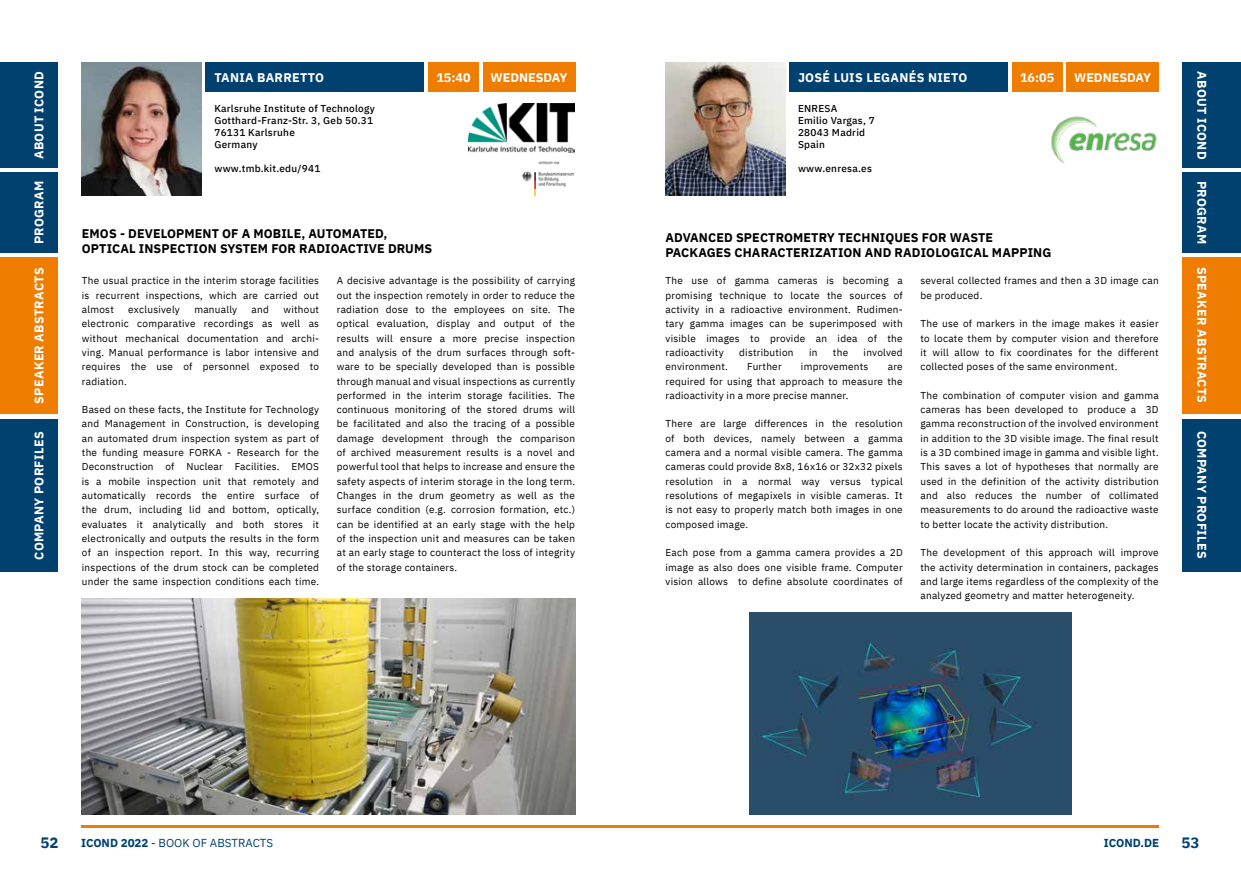
<style>
.page{position:relative;width:1241px;height:886px;background:#fff}
.page>*{position:absolute;margin:0;border:0;box-sizing:border-box;transform-origin:0 0}
.t1{font:700 15px "IBM Plex Sans";color:#004170}
.t2{font:700 12.5px/15px "IBM Plex Sans";letter-spacing:.01em;color:#000}
.t3{font:700 12.5px "IBM Plex Sans";letter-spacing:.025em;color:#fff}
.t4{font:700 12.5px "IBM Plex Sans";color:#fff}
.t5{font:11.5px "IBM Plex Sans";color:#004170}
.t6{font:700 11.5px "IBM Plex Sans";color:#004170}
.t7{font:10px/14.2px "IBM Plex Sans";letter-spacing:.025em;color:#000;text-align:justify}
.t8{font:500 10px/12px "IBM Plex Sans";letter-spacing:.025em;color:#000}
.s1{font-weight:700}
</style>
<div class="page">
<div style="left:205px;top:63px;width:219px;height:29px;background:#004170"></div>
<div style="left:788px;top:63px;width:219px;height:29px;background:#004170"></div>
<div style="left:1182px;top:62px;width:58px;height:105px;background:#004170"></div>
<div style="left:1182px;top:172px;width:58px;height:80px;background:#004170"></div>
<div style="left:1182px;top:257px;width:58px;height:156px;background:#ef7d00"></div>
<div style="left:1182px;top:419px;width:58px;height:152px;background:#004170"></div>
<hr style="left:82px;top:826px;width:1076px;height:2px;background:#ef7d00">
<div style="left:0;top:63px;width:58px;height:105px;background:#004170"></div>
<div style="left:0;top:172px;width:58px;height:81px;background:#004170"></div>
<div style="left:0;top:258px;width:58px;height:156px;background:#ef7d00"></div>
<div style="left:0;top:419px;width:58px;height:153px;background:#004170"></div>
<img style="left:82px;top:63px;width:119px;height:132px">
<img style="left:82px;top:598px;width:493px;height:216px">
<img style="left:749px;top:613px;width:322px;height:201px">
<img style="left:665px;top:63px;width:119px;height:132px">
<div style="left:1066px;top:63px;width:92px;height:29px;background:#ef7d00"></div>
<div style="left:1011px;top:63px;width:51px;height:29px;background:#ef7d00"></div>
<div style="left:483px;top:63px;width:92px;height:29px;background:#ef7d00"></div>
<div style="left:428px;top:63px;width:51px;height:29px;background:#ef7d00"></div>
<img style="left:1051px;top:76px;width:108px;height:88px">
<img style="left:468px;top:104px;width:106px;height:49px">
<img style="left:523px;top:162px;width:50px;height:34px">
<p class="t3" style="left:214px;top:68px;width:111px">TANIA BARRETTO</p>
<p class="t3" style="left:436px;top:68px;width:36px">15:40</p>
<p class="t4" style="left:490px;top:68px;width:78px">WEDNESDAY</p>
<p class="t3" style="left:797px;top:68px;width:171px">JOSÉ LUIS LEGANÉS NIETO</p>
<p class="t3" style="left:1019px;top:68px;width:36px">16:05</p>
<p class="t4" style="left:1073px;top:68px;width:78px">WEDNESDAY</p>
<p class="t3" style="left:1211px;top:71px;width:89px;rotate:90deg">ABOUT ICOND</p>
<p class="t3" style="left:1211px;top:181px;width:65px;rotate:90deg">PROGRAM</p>
<p class="t3" style="left:1211px;top:267px;width:138px;rotate:90deg">SPEAKER ABSTRACTS</p>
<p class="t3" style="left:29px;top:159px;width:89px;rotate:-90deg">ABOUT ICOND</p>
<p class="t3" style="left:29px;top:244px;width:65px;rotate:-90deg">PROGRAM</p>
<p class="t3" style="left:29px;top:404px;width:138px;rotate:-90deg">SPEAKER ABSTRACTS</p>
<p class="t3" style="left:29px;top:560px;width:130px;rotate:-90deg">COMPANY PORFILES</p>
<p class="t3" style="left:1211px;top:431px;width:129px;rotate:90deg">COMPANY PROFILES</p>
<p class="t8" style="left:214px;top:102px;width:162px">Karlsruhe Institute of Technology<br>Gotthard-Franz-Str. 3, Geb 50.31<br>76131 Karlsruhe<br>Germany</p>
<p class="t8" style="left:214px;top:162px;width:107px">www.tmb.kit.edu/941</p>
<p class="t8" style="left:798px;top:102px;width:78px">ENRESA<br>Emilio Vargas, 7<br>28043 Madrid<br>Spain</p>
<p class="t8" style="left:798px;top:162px;width:75px">www.enresa.es</p>
<p class="t2" style="left:82px;top:225px;width:352px">EMOS - DEVELOPMENT OF A MOBILE, AUTOMATED,<br>OPTICAL INSPECTION SYSTEM FOR RADIOACTIVE DRUMS</p>
<p class="t2" style="left:665px;top:229px;width:387px">ADVANCED SPECTROMETRY TECHNIQUES FOR WASTE<br>PACKAGES CHARACTERIZATION AND RADIOLOGICAL MAPPING</p>
<p class="t7" style="left:337px;top:273px;width:240px">A decisive advantage is the possibility of carrying out the inspection remotely in order to reduce the radiation dose to the employees on site. The optical evaluation, display and output of the results will ensure a more precise inspection and analysis of the drum surfaces through soft&shy;ware to be specially developed than is possible through manual and visual inspections as currently performed in the interim storage facilities. The continuous monitoring of the stored drums will be facilitated and also the tracing of a possible damage development through the comparison of archived measurement results is a novel and powerful tool that helps to increase and ensure the safety aspects of interim storage in the long term.<br>Changes in the drum geometry as well as the surface condition (e.g. corrosion formation, etc.) can be identified at an early stage with the help of the inspection unit and measures can be taken at an early stage to counteract the loss of integrity of the storage containers.</p>
<p class="t7" style="left:920px;top:273px;width:240px">several collected frames and then a 3D image can be produced.</p>
<p class="t7" style="left:920px;top:316px;width:240px">The use of markers in the image makes it easier to locate them by computer vision and therefore it will allow to fix coordinates for the different collected poses of the same environment.</p>
<p class="t7" style="left:920px;top:387px;width:240px">The combination of computer vision and gamma cameras has been developed to produce a 3D gamma reconstruction of the involved environment in addition to the 3D visible image. The final result is a 3D combined image in gamma and visible light.<br>This saves a lot of hypotheses that normally are used in the definition of the activity distribution and also reduces the number of collimated measurements to do around the radioactive waste to better locate the activity distribution.</p>
<p class="t7" style="left:920px;top:545px;width:240px">The development of this approach will improve the activity determination in containers, packages and large items regardless of the complexity of the analyzed geometry and matter heterogeneity.</p>
<p class="t7" style="left:82px;top:273px;width:239px">The usual practice in the interim storage facilities is recurrent inspections, which are carried out almost</p>
<p class="t7" style="left:665px;top:273px;width:239px">The use of gamma cameras is becoming a promising technique to locate the sources of activity in a radioactive environment. Rudimen&shy;tary gamma images can be superimposed with visible images to provide an idea of the radioactivity</p>
<p class="t7" style="left:82px;top:301px;width:239px;text-indent:201px">without electronic comparative recordings as well as without mechanical documentation and archi&shy;ving. Manual performance is labor intensive and requires the use of personnel exposed to radiation.</p>
<p class="t7" style="left:82px;top:402px;width:239px">Based on these facts, the Institute for Technology and Management in Construction, is developing an automated drum inspection system as part of the funding measure FORKA - Research for the Deconstruction of Nuclear Facilities. EMOS is a mobile inspection unit that remotely and automatically records the entire surface of the drum, including lid and bottom, optically, evaluates it analytically and both stores it electronically and outputs the results in the form of an inspection report. In this way, recurring inspections of the drum stock can be completed under the same inspection conditions each time.</p>
<p class="t7" style="left:128px;top:301px;width:53px">exclusively</p>
<p class="t7" style="left:194px;top:301px;width:44px">manually</p>
<p class="t7" style="left:251px;top:301px;width:19px">and</p>
<p class="t7" style="left:739px;top:344px;width:56px">distribution</p>
<p class="t7" style="left:809px;top:344px;width:10px">in</p>
<p class="t7" style="left:832px;top:344px;width:17px">the</p>
<p class="t7" style="left:863px;top:344px;width:41px">involved</p>
<p class="t7" style="left:665px;top:359px;width:64px">environment.</p>
<p class="t7" style="left:747px;top:359px;width:36px">Further</p>
<p class="t7" style="left:800px;top:359px;width:69px">improvements</p>
<p class="t7" style="left:665px;top:359px;width:239px;text-indent:222px">are required for using that approach to measure the radioactivity in a more precise manner.</p>
<p class="t7" style="left:665px;top:416px;width:239px">There are large differences in the resolution of both devices, namely between a gamma camera and a normal visible camera. The gamma cameras could provide 8x8, 16x16 or 32x32 pixels resolution in a normal way versus typical resolutions of megapixels in visible cameras. It is not easy to properly match both images in one composed image.</p>
<p class="t7" style="left:665px;top:545px;width:239px">Each pose from a gamma camera provides a 2D image as also does one visible frame. Computer vision allows to define absolute coordinates of</p>
<h1 class="t1" style="left:40px;top:831px;width:20px">52</h1>
<p class="t5" style="left:81px;top:834px;width:193px"><span class="s1">ICOND 2022</span> - BOOK OF ABSTRACTS</p>
<p class="t6" style="left:1103px;top:834px;width:57px">ICOND.DE</p>
<h1 class="t1" style="left:1181px;top:831px;width:19px">53</h1>
</div>
